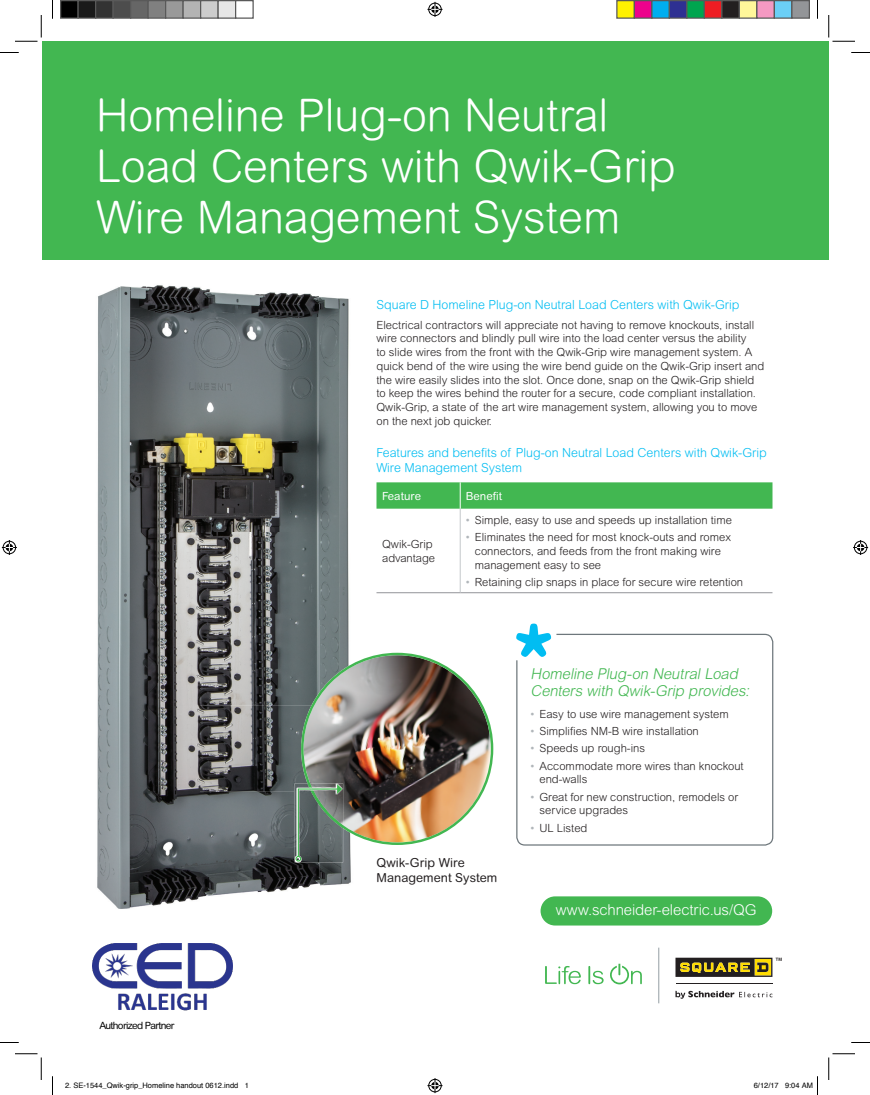
<style>
.page{position:relative;width:870px;height:1095px;background:#fff}
.page>*{position:absolute;margin:0;border:0;box-sizing:border-box;transform-origin:0 0}
.t1{font:300 45px/51.2px "Arial Rounded MT Pro";color:#fff}
.t2{font:italic 300 15px/17.5px "Arial Rounded MT Std";color:#42b751}
.t3{font:300 15px "Arial Rounded MT Pro";letter-spacing:-.01em;color:#fff}
.t4{font:300 12.5px/15px "Arial Rounded MT Pro";color:#01bdf2}
.t5{font:12.5px/15px "Arial Rounded MT Pro";letter-spacing:.005em;color:#231f20}
.t6{font:300 11.25px/13.8px "Arial Rounded MT Pro";color:#231f20}
.t7{font:11.25px "Arial Rounded MT Pro";color:#fff}
.t8{font:10px "Arial Rounded MT Std";letter-spacing:-.07em;color:#000}
.t9{font:7.5px "Helvetica";color:#000}
.s1{color:#b1b6ba}
</style>
<div class="page">
<svg style="left:516px;top:633px;width:258px;height:213px"></svg>
<div style="left:42px;top:41px;width:787px;height:218px;background:#42b751"></div>
<svg style="left:377px;top:482px;width:395px;height:27px;background:#47b855"></svg>
<hr style="left:460px;top:509px;width:1px;height:83px;background:#c5c8cb">
<hr style="left:377px;top:592px;width:83px;height:1px;background:#a8a9ad">
<hr style="left:460px;top:592px;width:312px;height:1px;background:#a8a9ad">
<svg style="left:516px;top:624px;width:35px;height:33px"></svg>
<div style="left:541px;top:896px;width:231px;height:30px;background:#42b751;border-radius:15px"></div>
<hr style="left:658px;top:948px;width:1px;height:55px;background:#959ea4">
<svg style="left:545px;top:966px;width:36px;height:18px"></svg>
<svg style="left:588px;top:966px;width:16px;height:18px"></svg>
<svg style="left:610px;top:964px;width:32px;height:20px"></svg>
<hr style="left:676px;top:984px;width:96px;height:1px;background:#231f20">
<svg style="left:675px;top:991px;width:97px;height:8px"></svg>
<svg style="left:675px;top:958px;width:107px;height:19px;background:#786c33"></svg>
<img style="left:97px;top:285px;width:222px;height:420px">
<img style="left:319px;top:296px;width:30px;height:357px">
<img style="left:97px;top:705px;width:199px;height:87px">
<img style="left:97px;top:792px;width:222px;height:117px">
<img style="left:319px;top:862px;width:32px;height:24px">
<img style="left:295px;top:783px;width:1px;height:79px">
<img style="left:296px;top:653px;width:197px;height:209px">
<svg style="left:0;top:52px;width:19px;height:1px"></svg>
<svg style="left:851px;top:52px;width:19px;height:1px"></svg>
<svg style="left:0;top:1042px;width:19px;height:1px"></svg>
<svg style="left:851px;top:1042px;width:19px;height:1px"></svg>
<svg style="left:52px;top:0;width:1px;height:19px"></svg>
<svg style="left:52px;top:1076px;width:1px;height:19px"></svg>
<svg style="left:817px;top:0;width:1px;height:19px"></svg>
<svg style="left:15px;top:15px;width:27px;height:27px"></svg>
<svg style="left:15px;top:1054px;width:27px;height:26px"></svg>
<svg style="left:829px;top:15px;width:26px;height:27px"></svg>
<svg style="left:829px;top:1054px;width:26px;height:26px"></svg>
<svg style="left:428px;top:2px;width:14px;height:15px"></svg>
<svg style="left:428px;top:1078px;width:14px;height:15px"></svg>
<svg style="left:2px;top:540px;width:15px;height:15px"></svg>
<svg style="left:853px;top:540px;width:15px;height:15px"></svg>
<div style="left:61px;top:1px;width:17px;height:17px;background:#000"></div>
<div style="left:60px;top:0;width:19px;height:19px;border:1px solid #595959"></div>
<div style="left:78px;top:1px;width:18px;height:17px;background:#1a1a1a"></div>
<div style="left:78px;top:0;width:18px;height:19px;border:1px solid #595959"></div>
<div style="left:96px;top:1px;width:17px;height:17px;background:#333"></div>
<div style="left:95px;top:0;width:19px;height:19px;border:1px solid #595959"></div>
<div style="left:113px;top:1px;width:18px;height:17px;background:#4d4d4d"></div>
<div style="left:112px;top:0;width:19px;height:19px;border:1px solid #595959"></div>
<div style="left:131px;top:1px;width:17px;height:17px;background:#666"></div>
<div style="left:130px;top:0;width:19px;height:19px;border:1px solid #595959"></div>
<div style="left:148px;top:1px;width:18px;height:17px;background:#808080"></div>
<div style="left:148px;top:0;width:18px;height:19px;border:1px solid #595959"></div>
<div style="left:166px;top:1px;width:17px;height:17px;background:#999"></div>
<div style="left:165px;top:0;width:19px;height:19px;border:1px solid #595959"></div>
<div style="left:183px;top:1px;width:18px;height:17px;background:#b3b3b3"></div>
<div style="left:182px;top:0;width:19px;height:19px;border:1px solid #595959"></div>
<div style="left:201px;top:1px;width:17px;height:17px;background:#ccc"></div>
<div style="left:200px;top:0;width:19px;height:19px;border:1px solid #595959"></div>
<div style="left:218px;top:1px;width:18px;height:17px;background:#e6e6e6"></div>
<div style="left:218px;top:0;width:18px;height:19px;border:1px solid #595959"></div>
<div style="left:235px;top:0;width:19px;height:19px;border:1px solid #595959"></div>
<div style="left:617px;top:1px;width:17px;height:17px;background:#fff101"></div>
<div style="left:616px;top:0;width:19px;height:19px;border:1px solid #595959"></div>
<div style="left:634px;top:1px;width:18px;height:17px;background:#ed028c"></div>
<div style="left:634px;top:0;width:18px;height:19px;border:1px solid #595959"></div>
<div style="left:652px;top:1px;width:17px;height:17px;background:#00aeef"></div>
<div style="left:651px;top:0;width:19px;height:19px;border:1px solid #595959"></div>
<div style="left:669px;top:1px;width:18px;height:17px;background:#2e3092"></div>
<div style="left:669px;top:0;width:19px;height:19px;border:1px solid #595959"></div>
<div style="left:687px;top:1px;width:17px;height:17px;background:#00a54f"></div>
<div style="left:686px;top:0;width:19px;height:19px;border:1px solid #595959"></div>
<div style="left:704px;top:1px;width:18px;height:17px;background:#ee1d23"></div>
<div style="left:704px;top:0;width:18px;height:19px;border:1px solid #595959"></div>
<div style="left:722px;top:1px;width:17px;height:17px;background:#231f20"></div>
<div style="left:721px;top:0;width:19px;height:19px;border:1px solid #595959"></div>
<div style="left:739px;top:1px;width:18px;height:17px;background:#fff79a"></div>
<div style="left:739px;top:0;width:19px;height:19px;border:1px solid #595959"></div>
<div style="left:757px;top:1px;width:17px;height:17px;background:#f499c2"></div>
<div style="left:756px;top:0;width:19px;height:19px;border:1px solid #595959"></div>
<div style="left:774px;top:1px;width:18px;height:17px;background:#6bcff6"></div>
<div style="left:774px;top:0;width:18px;height:19px;border:1px solid #595959"></div>
<div style="left:792px;top:1px;width:17px;height:17px;background:#939598"></div>
<div style="left:791px;top:0;width:19px;height:19px;border:1px solid #595959"></div>
<svg style="left:817px;top:1076px;width:1px;height:19px"></svg>
<img style="left:92px;top:944px;width:141px;height:67px">
<h1 class="t1" style="left:96px;top:91px;width:581px">Homeline Plug-on Neutral<br>Load Centers with Qwik-Grip<br>Wire Management System</h1>
<p class="t4" style="left:377px;top:298px;width:364px">Square D Homeline Plug-on Neutral Load Centers with Qwik-Grip</p>
<p class="t6" style="left:377px;top:318px;width:389px">Electrical contractors will appreciate not having to remove knockouts, install wire connectors and blindly pull wire into the load center versus the ability<br>to slide wires from the front with the Qwik-Grip wire management system. A quick bend of the wire using the wire bend guide on the Qwik-Grip insert and the wire easily slides into the slot. Once done, snap on the Qwik-Grip shield to keep the wires behind the router for a secure, code compliant installation.<br>Qwik-Grip, a state of the art wire management system, allowing you to move on the next job quicker.</p>
<p class="t4" style="left:377px;top:445px;width:392px">Features and benefits of Plug-on Neutral Load Centers with Qwik-Grip<br>Wire Management System</p>
<p class="t7" style="left:382px;top:489px;width:41px">Feature</p>
<p class="t7" style="left:466px;top:489px;width:38px">Benefit</p>
<p class="t6" style="left:382px;top:538px;width:55px">Qwik-Grip advantage</p>
<p class="t6" style="left:466px;top:513px;width:268px"><span class="s1">•</span> Simple, easy to use and speeds up installation time</p>
<p class="t6" style="left:475px;top:531px;width:258px;text-indent:-9px"><span class="s1">•</span> Eliminates the need for most knock-outs and romex connectors, and feeds from the front making wire management easy to see</p>
<p class="t6" style="left:466px;top:576px;width:279px"><span class="s1">•</span> Retaining clip snaps in place for secure wire retention</p>
<p class="t8" style="left:99px;top:1020px;width:77px">Authorized Partner</p>
<p class="t5" style="left:377px;top:856px;width:122px">Qwik-Grip Wire<br>Management System</p>
<h2 class="t2" style="left:531px;top:665px;width:223px">Homeline Plug-on Neutral Load<br>Centers with Qwik-Grip provides:</h2>
<p class="t6" style="left:531px;top:707px;width:200px"><span class="s1">•</span> Easy to use wire management system</p>
<p class="t6" style="left:531px;top:725px;width:170px"><span class="s1">•</span> Simplifies NM-B wire installation</p>
<p class="t6" style="left:531px;top:742px;width:116px"><span class="s1">•</span> Speeds up rough-ins</p>
<p class="t6" style="left:540px;top:759px;width:206px;text-indent:-9px"><span class="s1">•</span> Accommodate more wires than knockout end-walls</p>
<p class="t6" style="left:540px;top:790px;width:200px;text-indent:-9px"><span class="s1">•</span> Great for new construction, remodels or service upgrades</p>
<p class="t6" style="left:531px;top:821px;width:58px"><span class="s1">•</span> UL Listed</p>
<h2 class="t3" style="left:556px;top:902px;width:202px">www.schneider-electric.us/QG</h2>
<p class="t9" style="left:65px;top:1079px;width:185px">2. SE-1544_Qwik-grip_Homeline handout 0612.indd 1</p>
<p class="t9" style="left:754px;top:1079px;width:61px">6/12/17 9:04 AM</p>
</div>
